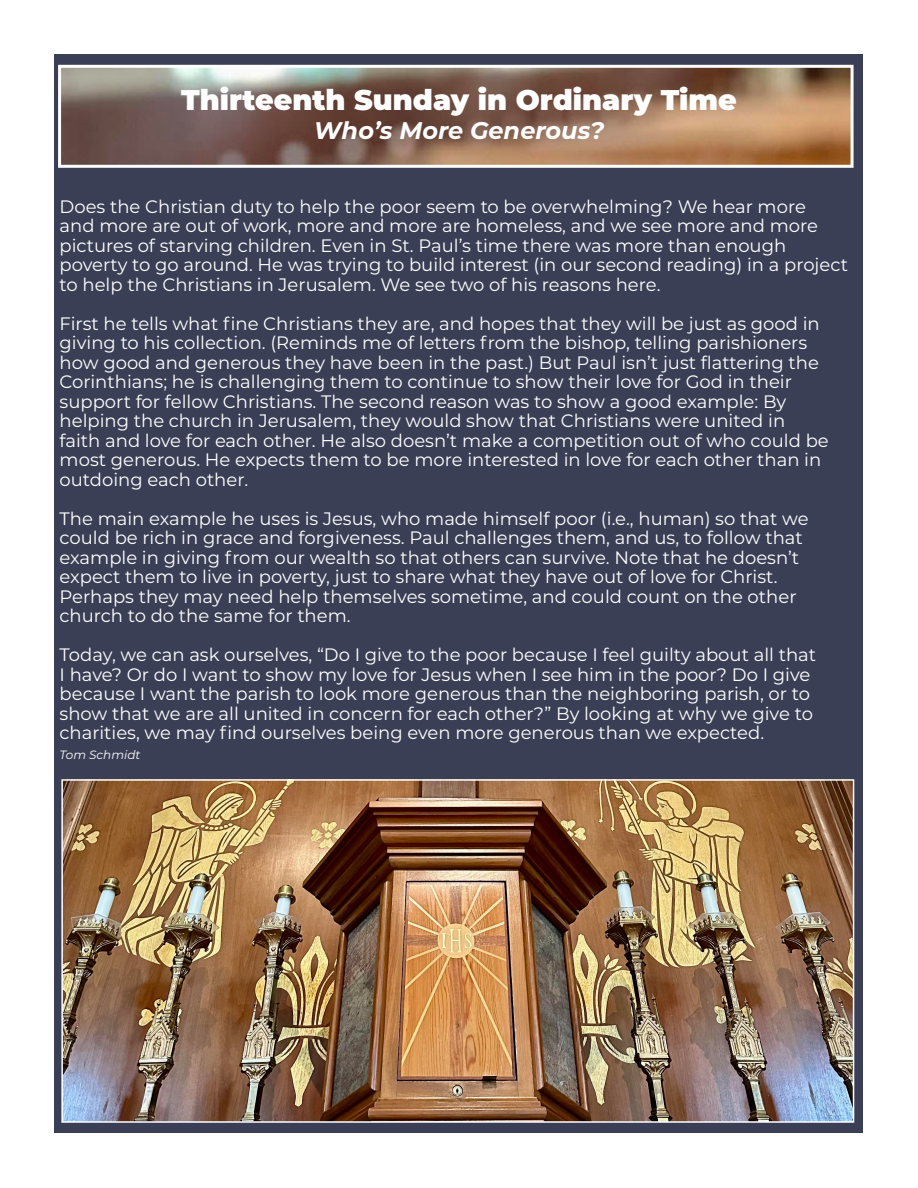
<style>
.page{position:relative;width:918px;height:1188px;background:#fff}
.page>*{position:absolute;margin:0;border:0;box-sizing:border-box;transform-origin:0 0}
.t1{font:900 28.5px "Montserrat";color:#fff}
.t2{font:italic 700 24px "Montserrat";color:#fff}
.t3{font:18px/19.5px "Montserrat";color:#fff}
.t4{font:italic 12px "Montserrat";color:#fff}
</style>
<div class="page">
<div style="left:55px;top:54px;width:808px;height:1078px;background:#3a3f56"></div>
<img style="left:64px;top:782px;width:787px;height:338px">
<div style="left:61px;top:779px;width:793px;height:344px;border:2px solid #fff"></div>
<img style="left:62px;top:69px;width:788px;height:95px">
<div style="left:58px;top:65px;width:796px;height:103px;border:3px solid #fff"></div>
<p class="t1" style="left:181px;top:79px;width:557px">Thirteenth Sunday in Ordinary Time</p>
<p class="t2" style="left:314px;top:113px;width:292px">Who’s More Generous?</p>
<p class="t3" style="left:60px;top:196px;width:790px">Does the Christian duty to help the poor seem to be overwhelming? We hear more<br>and more are out of work, more and more are homeless, and we see more and more pictures of starving children. Even in St. Paul’s time there was more than enough poverty to go around. He was trying to build interest (in our second reading) in a project to help the Christians in Jerusalem. We see two of his reasons here.</p>
<p class="t3" style="left:60px;top:313px;width:771px">First he tells what fine Christians they are, and hopes that they will be just as good in giving to his collection. (Reminds me of letters from the bishop, telling parishioners how good and generous they have been in the past.) But Paul isn’t just flattering the Corinthians; he is challenging them to continue to show their love for God in their support for fellow Christians. The second reason was to show a good example: By helping the church in Jerusalem, they would show that Christians were united in faith and love for each other. He also doesn’t make a competition out of who could be most generous. He expects them to be more interested in love for each other than in outdoing each other.</p>
<p class="t3" style="left:60px;top:508px;width:751px">The main example he uses is Jesus, who made himself poor (i.e., human) so that we could be rich in grace and forgiveness. Paul challenges them, and us, to follow that example in giving from our wealth so that others can survive. Note that he doesn’t expect them to live in poverty, just to share what they have out of love for Christ.<br>Perhaps they may need help themselves sometime, and could count on the other church to do the same for them.</p>
<p class="t3" style="left:60px;top:645px;width:758px">Today, we can ask ourselves, “Do I give to the poor because I feel guilty about all that I have? Or do I want to show my love for Jesus when I see him in the poor? Do I give because I want the parish to look more generous than the neighboring parish, or to show that we are all united in concern for each other?” By looking at why we give to charities, we may find ourselves being even more generous than we expected.</p>
<p class="t4" style="left:60px;top:746px;width:82px">Tom Schmidt</p>
</div>
